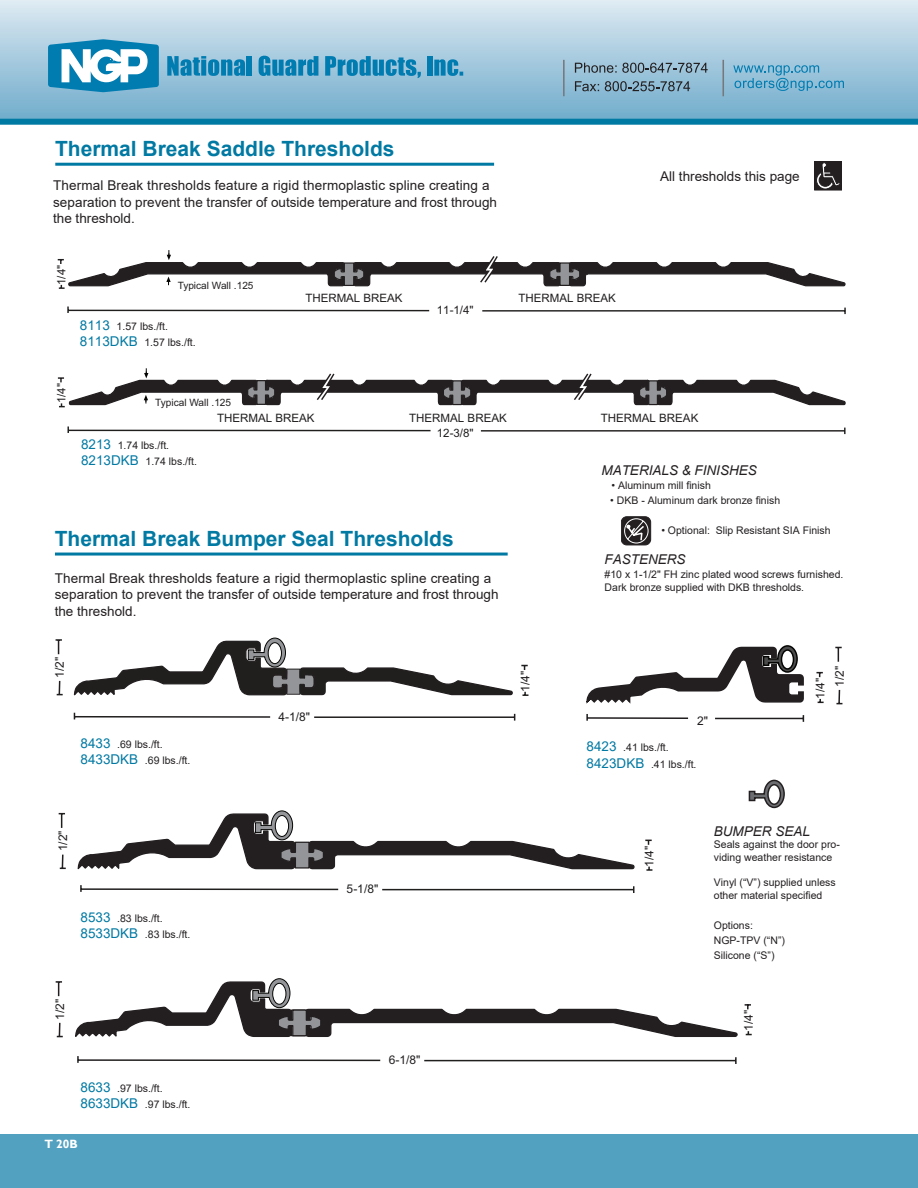
<style>
.page{position:relative;width:918px;height:1188px;background:#fff}
.page>*{position:absolute;margin:0;border:0;box-sizing:border-box;transform-origin:0 0}
.t1{font:700 21px "Arial";color:#0079a3}
.t2{font:13.5px/16.2px "Arial";color:#231f20}
.t3{font:italic 13.5px "Arial";color:#231f20}
.t4{font:12px "Arial";color:#211e1e}
.t5{font:12px "Arial";color:#201d1e}
.t6{font:700 12px "Gill Sans";color:#fff}
.t7{font:11.55px "Arial";color:#211e1e}
.t8{font:10.5px/12.6px "Arial";color:#231f20}
.t9{font:10.05px "Arial";color:#211e1e}
.s1{font-size:13.5px;color:#0079a3}
</style>
<div class="page">
<div style="left:0;top:1134px;width:918px;height:54px;background:#53a1c1"></div>
<div style="left:0;top:0;width:918px;height:122px;background:linear-gradient(to bottom,#dfeaf3,#6caaca)"></div>
<svg style="left:167px;top:56px;width:78px;height:20px"></svg>
<div style="left:247px;top:56px;width:5px;height:20px;background:#007cb1"></div>
<svg style="left:259px;top:56px;width:59px;height:20px"></svg>
<svg style="left:325px;top:56px;width:96px;height:22px"></svg>
<div style="left:427px;top:56px;width:5px;height:20px;background:#007cb1"></div>
<svg style="left:434px;top:59px;width:29px;height:17px"></svg>
<svg style="left:575px;top:63px;width:133px;height:10px"></svg>
<svg style="left:575px;top:81px;width:24px;height:10px"></svg>
<svg style="left:605px;top:81px;width:85px;height:10px"></svg>
<hr style="left:563px;top:60px;width:2px;height:36px;background:#76787b">
<hr style="left:722px;top:60px;width:2px;height:36px;background:#76787b">
<svg style="left:48px;top:39px;width:111px;height:53px"></svg>
<svg style="left:733px;top:65px;width:111px;height:26px"></svg>
<div style="left:0;top:119px;width:918px;height:6px;background:#0079a3"></div>
<svg style="left:749px;top:779px;width:36px;height:30px"></svg>
<svg style="left:768px;top:785px;width:12px;height:19px"></svg>
<div style="left:767px;top:784px;width:14px;height:21px;border:1px solid #231f20;border-radius:50%"></div>
<hr style="left:74px;top:716px;width:196px;height:2px;background:#211e1e">
<hr style="left:314px;top:716px;width:201px;height:2px;background:#211e1e">
<svg style="left:56px;top:639px;width:6px;height:15px"></svg>
<svg style="left:57px;top:681px;width:6px;height:14px"></svg>
<svg style="left:521px;top:665px;width:7px;height:5px"></svg>
<svg style="left:522px;top:692px;width:6px;height:4px"></svg>
<svg style="left:73px;top:638px;width:440px;height:58px"></svg>
<div style="left:268px;top:643px;width:13px;height:21px;background:#fff;border-radius:50%"></div>
<div style="left:268px;top:642px;width:14px;height:22px;border:1px solid #050504;border-radius:50%"></div>
<svg style="left:77px;top:811px;width:558px;height:59px"></svg>
<div style="left:275px;top:816px;width:14px;height:20px;background:#fff;border-radius:50%"></div>
<div style="left:275px;top:815px;width:14px;height:22px;border:1px solid #050504;border-radius:50%"></div>
<svg style="left:80px;top:885px;width:2px;height:7px"></svg>
<hr style="left:81px;top:888px;width:257px;height:2px;background:#211e1e">
<hr style="left:382px;top:889px;width:252px;height:1px;background:#211e1e">
<svg style="left:59px;top:813px;width:6px;height:15px"></svg>
<svg style="left:60px;top:855px;width:6px;height:14px"></svg>
<svg style="left:645px;top:840px;width:7px;height:5px"></svg>
<svg style="left:646px;top:867px;width:6px;height:4px"></svg>
<svg style="left:75px;top:978px;width:663px;height:59px"></svg>
<div style="left:273px;top:983px;width:13px;height:21px;background:#fff;border-radius:50%"></div>
<div style="left:272px;top:983px;width:14px;height:22px;border:1px solid #050504;border-radius:50%"></div>
<svg style="left:77px;top:1056px;width:2px;height:7px"></svg>
<svg style="left:735px;top:1057px;width:2px;height:7px"></svg>
<hr style="left:78px;top:1059px;width:302px;height:2px;background:#211e1e">
<hr style="left:424px;top:1060px;width:312px;height:1px;background:#211e1e">
<svg style="left:56px;top:981px;width:6px;height:15px"></svg>
<svg style="left:57px;top:1023px;width:6px;height:14px"></svg>
<svg style="left:745px;top:1004px;width:6px;height:5px"></svg>
<svg style="left:746px;top:1031px;width:6px;height:4px"></svg>
<hr style="left:55px;top:553px;width:453px;height:3px;background:#0079a3">
<div style="left:621px;top:517px;width:30px;height:28px;background:#231f20;border-radius:6px"></div>
<div style="left:621px;top:517px;width:30px;height:28px;border:1px solid #231f20;border-radius:6px"></div>
<svg style="left:624px;top:518px;width:25px;height:26px"></svg>
<div style="left:815px;top:162px;width:27px;height:28px;border:1px solid #231f20"></div>
<svg style="left:816px;top:163px;width:24px;height:26px"></svg>
<hr style="left:68px;top:310px;width:361px;height:1px;background:#211e1e">
<hr style="left:482px;top:310px;width:363px;height:2px;background:#211e1e">
<svg style="left:58px;top:250px;width:788px;height:39px"></svg>
<hr style="left:68px;top:430px;width:363px;height:1px;background:#211e1e">
<hr style="left:481px;top:430px;width:364px;height:2px;background:#211e1e">
<svg style="left:58px;top:368px;width:788px;height:39px"></svg>
<hr style="left:55px;top:163px;width:439px;height:3px;background:#0079a3">
<svg style="left:586px;top:714px;width:2px;height:7px"></svg>
<hr style="left:587px;top:717px;width:101px;height:2px;background:#201d1e">
<hr style="left:715px;top:718px;width:88px;height:1px;background:#201d1e">
<svg style="left:835px;top:647px;width:7px;height:15px"></svg>
<svg style="left:836px;top:690px;width:6px;height:14px"></svg>
<svg style="left:816px;top:672px;width:7px;height:5px"></svg>
<svg style="left:818px;top:699px;width:6px;height:4px"></svg>
<svg style="left:586px;top:645px;width:218px;height:59px"></svg>
<div style="left:782px;top:650px;width:11px;height:19px;background:#fff;border-radius:50%"></div>
<div style="left:781px;top:649px;width:13px;height:21px;border:1px solid #040503;border-radius:50%"></div>
<p class="t1" style="left:55px;top:134px;width:341px">Thermal Break Saddle Thresholds</p>
<p class="t2" style="left:53px;top:177px;width:445px">Thermal Break thresholds feature a rigid thermoplastic spline creating a separation to prevent the transfer of outside temperature and frost through the threshold.</p>
<p class="t7" style="left:54px;top:285px;width:22px;rotate:-90deg">1/4"</p>
<p class="t9" style="left:178px;top:279px;width:77px">Typical Wall .125</p>
<p class="t8" style="left:80px;top:320px;width:90px"><span class="s1">8113</span> 1.57 lbs./ft.</p>
<p class="t8" style="left:80px;top:336px;width:117px"><span class="s1">8113DKB</span> 1.57 lbs./ft.</p>
<p class="t7" style="left:305px;top:291px;width:99px">THERMAL BREAK</p>
<p class="t7" style="left:518px;top:291px;width:99px">THERMAL BREAK</p>
<p class="t7" style="left:437px;top:302px;width:38px">11-1/4"</p>
<p class="t2" style="left:660px;top:168px;width:141px">All thresholds this page</p>
<p class="t7" style="left:54px;top:403px;width:22px;rotate:-90deg">1/4"</p>
<p class="t9" style="left:155px;top:396px;width:78px">Typical Wall .125</p>
<p class="t7" style="left:217px;top:411px;width:99px">THERMAL BREAK</p>
<p class="t7" style="left:409px;top:411px;width:99px">THERMAL BREAK</p>
<p class="t7" style="left:601px;top:411px;width:99px">THERMAL BREAK</p>
<p class="t8" style="left:81px;top:439px;width:90px"><span class="s1">8213</span> 1.74 lbs./ft.</p>
<p class="t8" style="left:81px;top:455px;width:117px"><span class="s1">8213DKB</span> 1.74 lbs./ft.</p>
<p class="t7" style="left:437px;top:425px;width:38px">12-3/8"</p>
<p class="t3" style="left:602px;top:462px;width:157px">MATERIALS &amp; FINISHES</p>
<p class="t8" style="left:612px;top:479px;width:101px">• Aluminum mill finish</p>
<p class="t8" style="left:610px;top:494px;width:171px">• DKB - Aluminum dark bronze finish</p>
<p class="t8" style="left:661px;top:524px;width:171px">• Optional: Slip Resistant SIA Finish</p>
<p class="t3" style="left:605px;top:551px;width:83px">FASTENERS</p>
<p class="t8" style="left:605px;top:567px;width:240px;line-height:13.5px">#10 x 1-1/2" FH zinc plated wood screws furnished.<br>Dark bronze supplied with DKB thresholds.</p>
<p class="t1" style="left:55px;top:524px;width:401px">Thermal Break Bumper Seal Thresholds</p>
<p class="t2" style="left:55px;top:570px;width:445px">Thermal Break thresholds feature a rigid thermoplastic spline creating a separation to prevent the transfer of outside temperature and frost through the threshold.</p>
<p class="t4" style="left:52px;top:678px;width:22px;rotate:-90deg">1/2"</p>
<p class="t8" style="left:81px;top:738px;width:84px"><span class="s1">8433</span> .69 lbs./ft.</p>
<p class="t8" style="left:81px;top:754px;width:111px"><span class="s1">8433DKB</span> .69 lbs./ft.</p>
<p class="t4" style="left:55px;top:851px;width:22px;rotate:-90deg">1/2"</p>
<p class="t8" style="left:81px;top:912px;width:84px"><span class="s1">8533</span> .83 lbs./ft.</p>
<p class="t8" style="left:81px;top:928px;width:111px"><span class="s1">8533DKB</span> .83 lbs./ft.</p>
<p class="t4" style="left:52px;top:1020px;width:22px;rotate:-90deg">1/2"</p>
<p class="t8" style="left:81px;top:1082px;width:84px"><span class="s1">8633</span> .97 lbs./ft.</p>
<p class="t8" style="left:81px;top:1098px;width:111px"><span class="s1">8633DKB</span> .97 lbs./ft.</p>
<p class="t6" style="left:44px;top:1136px;width:35px">T 20B</p>
<p class="t4" style="left:279px;top:709px;width:33px">4-1/8"</p>
<p class="t4" style="left:347px;top:881px;width:33px">5-1/8"</p>
<p class="t4" style="left:389px;top:1052px;width:33px">6-1/8"</p>
<p class="t4" style="left:517px;top:692px;width:22px;rotate:-90deg">1/4"</p>
<p class="t5" style="left:697px;top:713px;width:12px">2"</p>
<p class="t8" style="left:587px;top:741px;width:84px"><span class="s1">8423</span> .41 lbs./ft.</p>
<p class="t8" style="left:587px;top:757px;width:111px"><span class="s1">8423DKB</span> .41 lbs./ft.</p>
<p class="t5" style="left:813px;top:699px;width:22px;rotate:-90deg">1/4"</p>
<p class="t5" style="left:832px;top:687px;width:22px;rotate:-90deg">1/2"</p>
<p class="t4" style="left:641px;top:867px;width:22px;rotate:-90deg">1/4"</p>
<p class="t3" style="left:714px;top:822px;width:98px">BUMPER SEAL</p>
<p class="t8" style="left:714px;top:838px;width:128px">Seals against the door pro&shy;viding weather resistance</p>
<p class="t8" style="left:714px;top:876px;width:123px">Vinyl (“V”) supplied unless other material specified</p>
<p class="t8" style="left:714px;top:919px;width:41px">Options:</p>
<p class="t8" style="left:714px;top:934px;width:73px">NGP-TPV (“N”)</p>
<p class="t8" style="left:714px;top:949px;width:62px">Silicone (“S”)</p>
<p class="t4" style="left:741px;top:1031px;width:22px;rotate:-90deg">1/4"</p>
</div>
